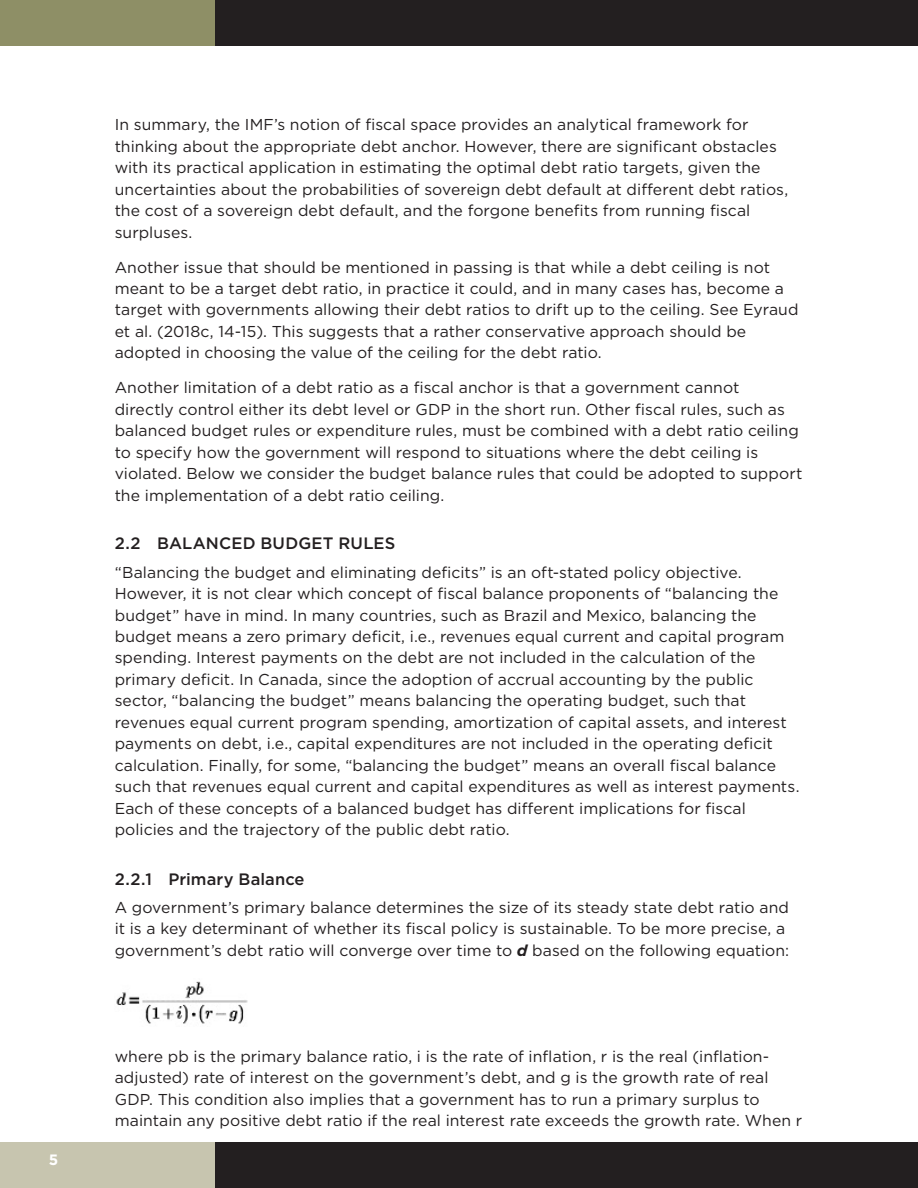
<style>
.page{position:relative;width:918px;height:1188px;background:#fff}
.page>*{position:absolute;margin:0;border:0;box-sizing:border-box;transform-origin:0 0}
.Heading_2{font:500 16.5px "Gotham";letter-spacing:.01em;color:#231f20}
.Heading_3{font:500 16.5px "Gotham";letter-spacing:.005em;color:#231f20}
.Body{font:15.75px/21.5px "Gotham";letter-spacing:.005em;color:#231f20}
.t1{font:700 15px "Gotham";color:#fff}
.s1{font-weight:700;font-style:italic}
</style>
<div class="page">
<div style="left:0;top:1143px;width:215px;height:45px;background:#c7c5af"></div>
<div style="left:0;top:0;width:215px;height:45px;background:#8e8f66"></div>
<div style="left:215px;top:1143px;width:703px;height:45px;background:#231f20"></div>
<div style="left:215px;top:0;width:703px;height:45px;background:#231f20"></div>
<img style="left:116px;top:981px;width:132px;height:43px">
<p class="t1" style="left:49px;top:1150px;width:11px">5</p>
<p class="Body" style="left:115px;top:114px;width:675px">In summary, the IMF’s notion of fiscal space provides an analytical framework for thinking about the appropriate debt anchor. However, there are significant obstacles with its practical application in estimating the optimal debt ratio targets, given the uncertainties about the probabilities of sovereign debt default at different debt ratios, the cost of a sovereign debt default, and the forgone benefits from running fiscal surpluses.</p>
<p class="Body" style="left:115px;top:256px;width:685px">Another issue that should be mentioned in passing is that while a debt ceiling is not meant to be a target debt ratio, in practice it could, and in many cases has, become a target with governments allowing their debt ratios to drift up to the ceiling. See Eyraud et al. (2018c, 14-15). This suggests that a rather conservative approach should be adopted in choosing the value of the ceiling for the debt ratio.</p>
<p class="Body" style="left:115px;top:377px;width:689px">Another limitation of a debt ratio as a fiscal anchor is that a government cannot directly control either its debt level or GDP in the short run. Other fiscal rules, such as balanced budget rules or expenditure rules, must be combined with a debt ratio ceiling to specify how the government will respond to situations where the debt ceiling is violated. Below we consider the budget balance rules that could be adopted to support the implementation of a debt ratio ceiling.</p>
<p class="Heading_2" style="left:115px;top:533px;width:282px">2.2 BALANCED BUDGET RULES</p>
<p class="Body" style="left:115px;top:561px;width:686px">“Balancing the budget and eliminating deficits” is an oft-stated policy objective.<br>However, it is not clear which concept of fiscal balance proponents of “balancing the budget” have in mind. In many countries, such as Brazil and Mexico, balancing the budget means a zero primary deficit, i.e., revenues equal current and capital program spending. Interest payments on the debt are not included in the calculation of the primary deficit. In Canada, since the adoption of accrual accounting by the public sector, “balancing the budget” means balancing the operating budget, such that revenues equal current program spending, amortization of capital assets, and interest payments on debt, i.e., capital expenditures are not included in the operating deficit calculation. Finally, for some, “balancing the budget” means an overall fiscal balance such that revenues equal current and capital expenditures as well as interest payments.<br>Each of these concepts of a balanced budget has different implications for fiscal policies and the trajectory of the public debt ratio.</p>
<p class="Heading_3" style="left:115px;top:868px;width:191px">2.2.1 Primary Balance</p>
<p class="Body" style="left:115px;top:896px;width:676px">A government’s primary balance determines the size of its steady state debt ratio and it is a key determinant of whether its fiscal policy is sustainable. To be more precise, a government’s debt ratio will converge over time to <span class="s1">d</span> based on the following equation:</p>
<p class="Body" style="left:115px;top:1045px;width:689px">where pb is the primary balance ratio, i is the rate of inflation, r is the real (inflation&shy;adjusted) rate of interest on the government’s debt, and g is the growth rate of real GDP. This condition also implies that a government has to run a primary surplus to maintain any positive debt ratio if the real interest rate exceeds the growth rate. When r</p>
</div>
